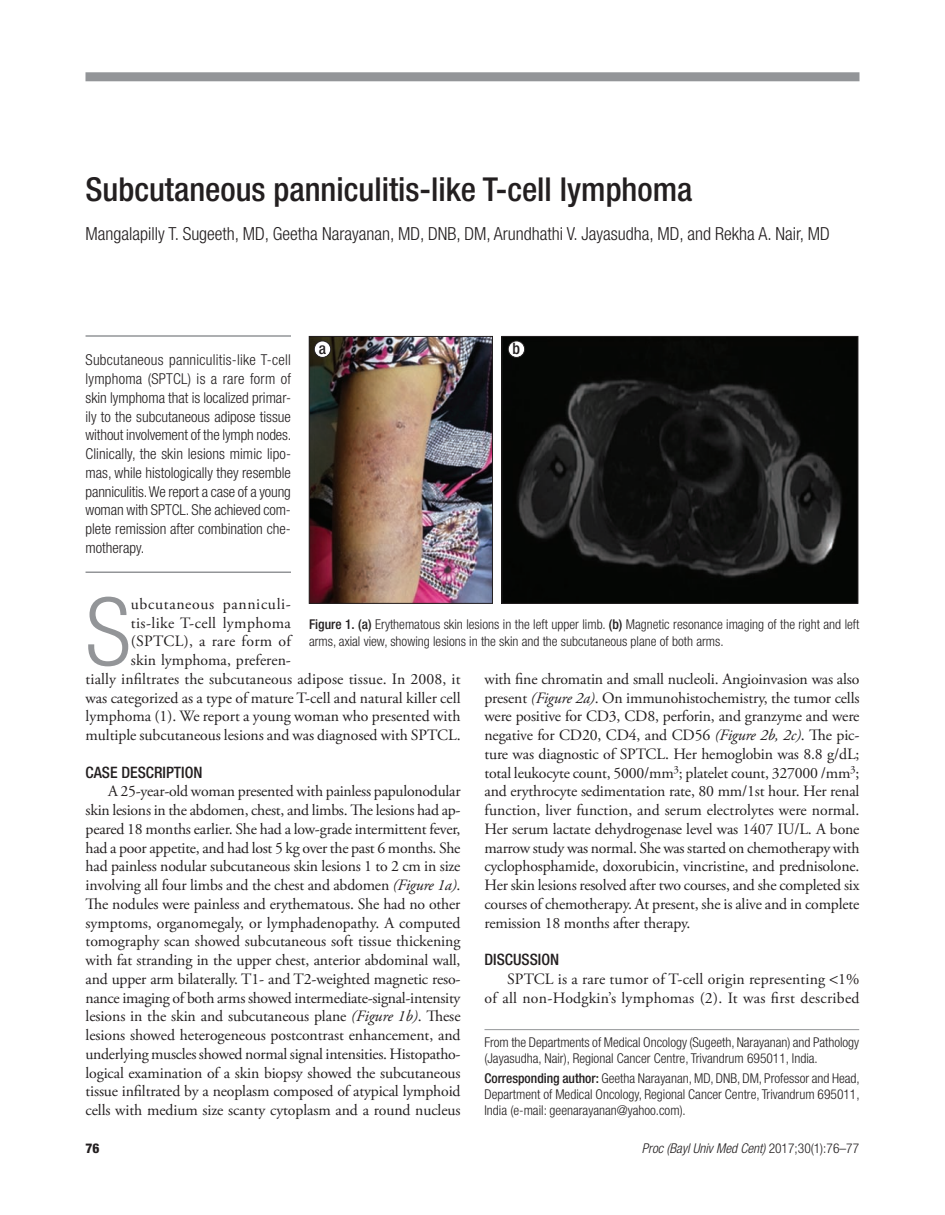
<style>
.page{position:relative;width:945px;height:1215px;background:#fff}
.page>*{position:absolute;margin:0;border:0;box-sizing:border-box;transform-origin:0 0}
.t1{font:300 condensed 94.5px "Helvetica Neue LT Std";color:#939598}
.t2{font:500 condensed 33px "Helvetica Neue LT Std";color:#231f20}
.t3{font:300 condensed 18px "Helvetica Neue LT Std";color:#231f20}
.t4{font:15.75px/18.8px "Adobe Garamond Pro";color:#231f20;text-align:justify}
.t5{font:500 condensed 15.75px "Helvetica Neue LT Std";color:#231f20}
.t6{font:15.75px "Adobe Garamond Pro";letter-spacing:.025em;color:#231f20}
.t7{font:15.75px "Adobe Garamond Pro";letter-spacing:.04em;color:#231f20}
.t8{font:15.75px "Adobe Garamond Pro";letter-spacing:.02em;color:#231f20}
.t9{font:300 condensed 15px/18.8px "Helvetica Neue LT Std";color:#231f20;text-align:justify}
.t10{font:300 condensed 13.5px/16.5px "Helvetica Neue LT Std";color:#231f20}
.t11{font:italic 300 condensed 13.5px "Helvetica Neue LT Std";color:#231f20}
.t12{font:800 condensed 13.5px "Helvetica Neue LT Std";color:#231f20}
.s1{font-style:italic}
.s2{font-weight:500}
.s3{font-style:normal}
</style>
<div class="page">
<hr style="left:86px;top:335px;width:205px;height:2px;background:#939598">
<hr style="left:86px;top:572px;width:205px;height:1px;background:#939598">
<hr style="left:484px;top:1029px;width:375px;height:1px;background:#939598">
<div style="left:86px;top:72px;width:774px;height:9px;background:#939598"></div>
<img style="left:311px;top:338px;width:180px;height:264px">
<div style="left:309px;top:336px;width:184px;height:268px;border:1px solid #231f20"></div>
<img style="left:504px;top:338px;width:352px;height:264px">
<div style="left:502px;top:336px;width:356px;height:268px;border:1px solid #231f20"></div>
<div style="left:508px;top:341px;width:17px;height:16px;background:#fff;border-radius:50%"></div>
<div style="left:508px;top:341px;width:17px;height:17px;border:1px solid #231f20;border-radius:50%"></div>
<div style="left:314px;top:341px;width:17px;height:16px;background:#fff;border-radius:50%"></div>
<div style="left:314px;top:341px;width:17px;height:17px;border:1px solid #231f20;border-radius:50%"></div>
<h2 class="t2" style="left:86px;top:177px;width:608px">Subcutaneous panniculitis-like T-cell lymphoma</h2>
<p class="t3" style="left:86px;top:227px;width:746px">Mangalapilly T. Sugeeth , MD, Geetha Narayanan , MD, DNB, DM, Arundhathi V. Jayasudha, MD , and Rekha A. Nair, MD</p>
<p class="t9" style="left:86px;top:352px;width:208px">Subcutaneous panniculitis-like T-cell lymphoma (SPTCL) is a rare form of skin lymphoma that is localized primar&shy;ily to the subcutaneous adipose tissue without involvement of the lymph nodes.<br>Clinically, the skin lesions mimic lipo&shy;mas, while histologically they resemble panniculitis. We report a case of a young woman with SPTCL. She achieved com&shy;plete remission after combination che&shy;motherapy.</p>
<p class="t5" style="left:319px;top:342px;width:9px">a</p>
<p class="t5" style="left:513px;top:342px;width:9px">b</p>
<h1 class="t1" style="left:86px;top:598px;width:47px">S</h1>
<p class="t7" style="left:131px;top:598px;width:162px">ubcutaneous panniculi-</p>
<p class="t6" style="left:131px;top:616px;width:162px">tis-like T-cell lymphoma</p>
<p class="t8" style="left:131px;top:635px;width:162px">(SPTCL), a rare form of</p>
<p class="t4" style="left:131px;top:652px;width:162px">skin lymphoma, preferen-</p>
<p class="t4" style="left:86px;top:671px;width:377px">tially infiltrates the subcutaneous adipose tissue. In 2008, it</p>
<p class="t4" style="left:86px;top:690px;width:377px">was categorized as a type of mature T-cell and natural killer cell</p>
<p class="t4" style="left:86px;top:708px;width:377px">lymphoma ( 1 ). We report a young woman who presented with</p>
<p class="t4" style="left:86px;top:727px;width:377px">multiple subcutaneous lesions and was diagnosed with SPTCL.</p>
<p class="t5" style="left:86px;top:766px;width:118px">CASE DESCRIPTION</p>
<p class="t4" style="left:86px;top:783px;width:377px;text-indent:23px">A 25-year-old woman presented with painless papulonodular skin lesions in the abdomen, chest, and limbs. The lesions had ap&shy;peared 18 months earlier. She had a low-grade intermittent fever, had a poor appetite, and had lost 5 kg over the past 6 months. She had painless nodular subcutaneous skin lesions 1 to 2 cm in size involving all four limbs and the chest and abdomen <span class="s1">(Figure 1a)</span> .<br>The nodules were painless and erythematous. She had no other symptoms, organomegaly, or lymphadenopathy. A computed tomography scan showed subcutaneous soft tissue thickening with fat stranding in the upper chest, anterior abdominal wall, and upper arm bilaterally. T1- and T2-weighted magnetic reso&shy;nance imaging of both arms showed intermediate-signal-intensity lesions in the skin and subcutaneous plane <span class="s1">(Figure 1b)</span> . These lesions showed heterogeneous postcontrast enhancement, and underlying muscles showed normal signal intensities. Histopatho&shy;logical examination of a skin biopsy showed the subcutaneous tissue infiltrated by a neoplasm composed of atypical lymphoid cells with medium size scanty cytoplasm and a round nucleus</p>
<p class="t10" style="left:309px;top:617px;width:552px"><span class="s2">Figure 1. (a)</span> Erythematous skin lesions in the left upper limb. <span class="s2">(b)</span> Magnetic resonance imaging of the right and left arms, axial view, showing lesions in the skin and the subcutaneous plane of both arms.</p>
<p class="t4" style="left:484px;top:671px;width:377px">with fine chromatin and small nucleoli. Angioinvasion was also present <span class="s1">(Figure 2a)</span> . On immunohistochemistry, the tumor cells were positive for CD3, CD8, perforin, and granzyme and were negative for CD20, CD4, and CD56 <span class="s1">(Figure 2b, 2c)</span> . The pic&shy;ture was diagnostic of SPTCL. Her hemoglobin was 8.8 g/dL; total leukocyte count, 5000/mm <sup>3</sup> ; platelet count, 327000 /mm <sup>3</sup> ; and erythrocyte sedimentation rate, 80 mm/1st hour. Her renal function, liver function, and serum electrolytes were normal.<br>Her serum lactate dehydrogenase level was 1407 IU/L. A bone marrow study was normal. She was started on chemotherapy with cyclophosphamide, doxorubicin, vincristine, and prednisolone.<br>Her skin lesions resolved after two courses, and she completed six courses of chemotherapy. At present, she is alive and in complete remission 18 months after therapy.</p>
<p class="t5" style="left:485px;top:954px;width:76px">DISCUSSION</p>
<p class="t4" style="left:485px;top:971px;width:376px;text-align:right">SPTCL is a rare tumor of T-cell origin representing 1%<br>of all non-Hodgkin’s lymphomas ( 2 ). It was first described</p>
<p class="t10" style="left:484px;top:1035px;width:376px">From the Departments of Medical Oncology (Sugeeth, Narayanan) and Pathology (Jayasudha, Nair), Regional Cancer Centre, Trivandrum 695011, India.</p>
<p class="t10" style="left:484px;top:1071px;width:377px;text-align:justify"><span class="s2">Corresponding author:</span> Geetha Narayanan, MD, DNB, DM, Professor and Head , Department of Medical Oncology , Regional Cancer Centre , Trivandrum 695011 , India (e-mail: geenarayanan@yahoo.com).</p>
<p class="t12" style="left:86px;top:1143px;width:16px">76</p>
<p class="t11" style="left:642px;top:1143px;width:219px">Proc (Bayl Univ Med Cent) <span class="s3">2017;30(1):76–77</span></p>
</div>
